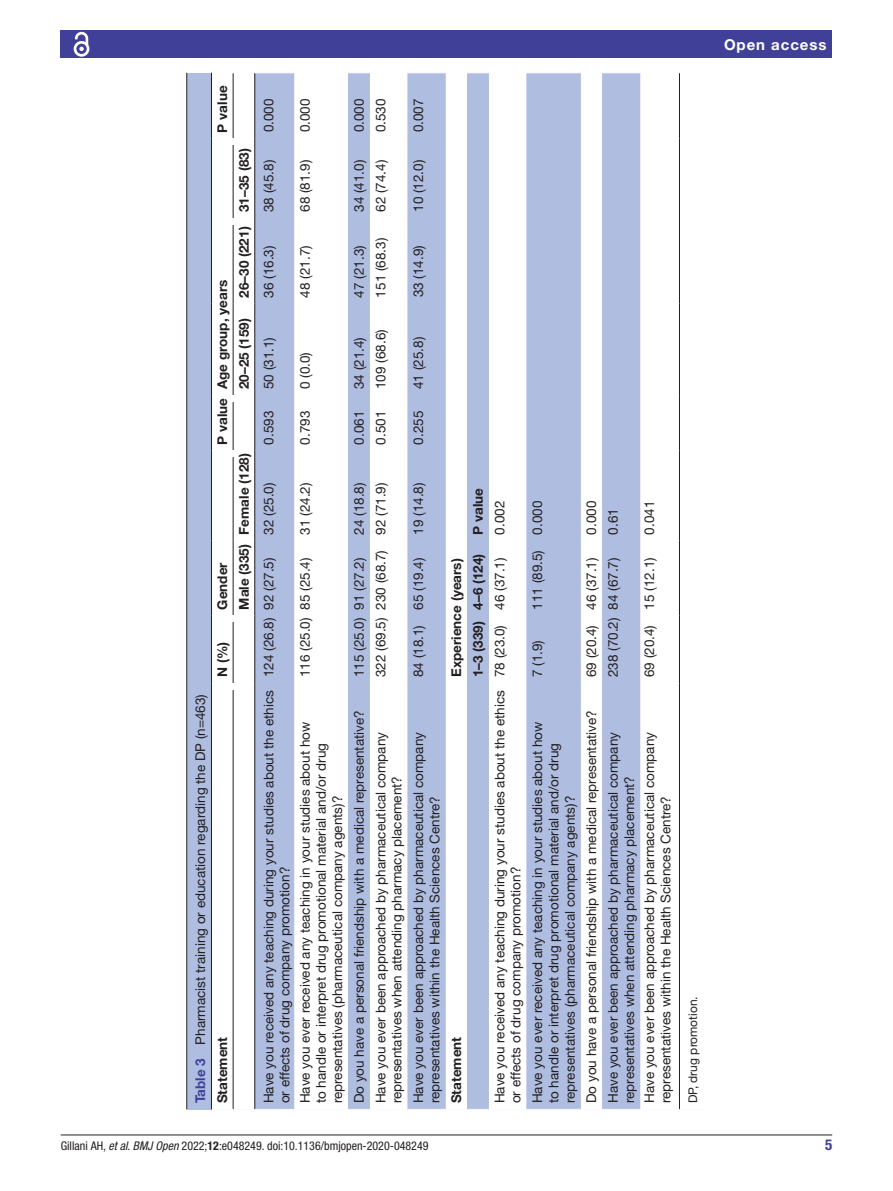
<style>
.page{position:relative;width:893px;height:1191px;background:#fff}
.page>*{position:absolute;margin:0;border:0;box-sizing:border-box;transform-origin:0 0}
.t1{font:700 15px "Helvetica Neue LT Std";letter-spacing:.065em;color:#fff}
.t2{font:700 condensed 15px "Helvetica Neue LT Std";color:#414099}
.t3{font:13.5px/16.2px "Helvetica Neue LT Std";color:#231f20}
.t4{font:700 13.5px/21.6px "Helvetica Neue LT Std";color:#231f20}
.t5{font:condensed 12px "Helvetica Neue LT Std";color:#231f20}
.t6{font:12px "Helvetica Neue LT Std";color:#231f20}
.s1{font-weight:700;color:#414099}
.s2{font-weight:700}
.s3{font-style:italic}
</style>
<div class="page">
<hr style="left:61px;top:1134px;width:771px;height:1px;background:#231f20">
<div style="left:61px;top:31px;width:771px;height:27px;background:#414099"></div>
<svg style="left:73px;top:31px;width:17px;height:26px"></svg>
<div style="left:187px;top:73px;width:519px;height:1036px;background:#afbde1"></div>
<hr style="left:186px;top:73px;width:1px;height:1036px;background:#231f20">
<div style="left:212px;top:73px;width:494px;height:1036px;background:#fff"></div>
<svg style="left:255px;top:73px;width:385px;height:1036px"></svg>
<hr style="left:211px;top:683px;width:1px;height:426px;background:#231f20">
<hr style="left:211px;top:615px;width:1px;height:68px;background:#231f20">
<hr style="left:211px;top:540px;width:1px;height:75px;background:#231f20">
<hr style="left:211px;top:450px;width:1px;height:90px;background:#231f20">
<hr style="left:211px;top:395px;width:1px;height:55px;background:#231f20">
<hr style="left:211px;top:303px;width:1px;height:92px;background:#231f20">
<hr style="left:211px;top:218px;width:1px;height:85px;background:#231f20">
<hr style="left:211px;top:138px;width:1px;height:80px;background:#231f20">
<hr style="left:211px;top:73px;width:1px;height:65px;background:#231f20">
<hr style="left:233px;top:683px;width:1px;height:426px;background:#231f20">
<hr style="left:254px;top:683px;width:1px;height:426px;background:#231f20">
<hr style="left:233px;top:615px;width:1px;height:68px;background:#231f20">
<hr style="left:254px;top:615px;width:1px;height:68px;background:#231f20">
<hr style="left:233px;top:540px;width:1px;height:75px;background:#231f20">
<hr style="left:254px;top:540px;width:1px;height:75px;background:#231f20">
<hr style="left:233px;top:450px;width:1px;height:90px;background:#231f20">
<hr style="left:254px;top:450px;width:1px;height:90px;background:#231f20">
<hr style="left:233px;top:395px;width:1px;height:55px;background:#231f20">
<hr style="left:254px;top:395px;width:1px;height:55px;background:#231f20">
<hr style="left:233px;top:303px;width:1px;height:92px;background:#231f20">
<hr style="left:254px;top:303px;width:1px;height:92px;background:#231f20">
<hr style="left:233px;top:218px;width:1px;height:85px;background:#231f20">
<hr style="left:254px;top:218px;width:1px;height:85px;background:#231f20">
<hr style="left:233px;top:138px;width:1px;height:80px;background:#231f20">
<hr style="left:254px;top:138px;width:1px;height:80px;background:#231f20">
<hr style="left:233px;top:73px;width:1px;height:65px;background:#231f20">
<hr style="left:254px;top:73px;width:1px;height:65px;background:#231f20">
<hr style="left:679px;top:615px;width:1px;height:68px;background:#231f20">
<hr style="left:679px;top:540px;width:1px;height:75px;background:#231f20">
<hr style="left:679px;top:450px;width:1px;height:90px;background:#231f20">
<hr style="left:679px;top:395px;width:1px;height:55px;background:#231f20">
<hr style="left:679px;top:303px;width:1px;height:92px;background:#231f20">
<hr style="left:679px;top:218px;width:1px;height:85px;background:#231f20">
<hr style="left:679px;top:138px;width:1px;height:80px;background:#231f20">
<hr style="left:679px;top:73px;width:1px;height:65px;background:#231f20">
<hr style="left:679px;top:683px;width:1px;height:426px;background:#231f20">
<hr style="left:696px;top:73px;width:2px;height:1030px;background:#fff">
<svg style="left:231px;top:683px;width:4px;height:6px"></svg>
<svg style="left:231px;top:615px;width:4px;height:6px"></svg>
<svg style="left:231px;top:450px;width:4px;height:6px"></svg>
<svg style="left:231px;top:395px;width:4px;height:6px"></svg>
<svg style="left:231px;top:218px;width:4px;height:6px"></svg>
<svg style="left:231px;top:138px;width:4px;height:6px"></svg>
<p class="t4" style="left:211px;top:132px;width:48px;rotate:-90deg">P value</p>
<p class="t4" style="left:211px;top:444px;width:166px;rotate:-90deg">P value Age group, years</p>
<p class="t4" style="left:211px;top:609px;width:49px;rotate:-90deg">Gender</p>
<p class="t4" style="left:233px;top:297px;width:151px;rotate:-90deg">26–30 (221) 31–35 (83)</p>
<p class="t4" style="left:233px;top:389px;width:73px;rotate:-90deg">20–25 (159)</p>
<p class="t4" style="left:233px;top:609px;width:158px;rotate:-90deg">Male (335) Female (128)</p>
<p class="t4" style="left:211px;top:677px;width:37px;rotate:-90deg">N (%)</p>
<p class="t3" style="left:189px;top:1103px;width:411px;line-height:22px;rotate:-90deg"><span class="s1">Table 3</span> Pharmacist training or education regarding the DP (n=463)<br><span class="s2">Statement</span></p>
<p class="t3" style="left:260px;top:132px;width:35px;rotate:-90deg">0.000</p>
<p class="t3" style="left:260px;top:212px;width:54px;rotate:-90deg">38 (45.8)</p>
<p class="t3" style="left:260px;top:297px;width:54px;rotate:-90deg">36 (16.3)</p>
<p class="t3" style="left:260px;top:389px;width:54px;rotate:-90deg">50 (31.1)</p>
<p class="t3" style="left:260px;top:444px;width:35px;rotate:-90deg">0.593</p>
<p class="t3" style="left:297px;top:132px;width:35px;rotate:-90deg">0.000</p>
<p class="t3" style="left:297px;top:212px;width:54px;rotate:-90deg">68 (81.9)</p>
<p class="t3" style="left:297px;top:297px;width:54px;rotate:-90deg">48 (21.7)</p>
<p class="t3" style="left:297px;top:389px;width:39px;rotate:-90deg">0 (0.0)</p>
<p class="t3" style="left:297px;top:444px;width:35px;rotate:-90deg">0.793</p>
<p class="t3" style="left:351px;top:132px;width:35px;rotate:-90deg">0.000</p>
<p class="t3" style="left:372px;top:132px;width:35px;rotate:-90deg">0.530</p>
<p class="t3" style="left:351px;top:212px;width:54px;rotate:-90deg">34 (41.0)</p>
<p class="t3" style="left:372px;top:212px;width:54px;rotate:-90deg">62 (74.4)</p>
<p class="t3" style="left:351px;top:297px;width:54px;rotate:-90deg">47 (21.3)</p>
<p class="t3" style="left:372px;top:297px;width:61px;rotate:-90deg">151 (68.3)</p>
<p class="t3" style="left:351px;top:389px;width:54px;rotate:-90deg">34 (21.4)</p>
<p class="t3" style="left:372px;top:389px;width:61px;rotate:-90deg">109 (68.6)</p>
<p class="t3" style="left:351px;top:444px;width:35px;rotate:-90deg">0.061</p>
<p class="t3" style="left:372px;top:444px;width:35px;rotate:-90deg">0.501</p>
<p class="t3" style="left:410px;top:132px;width:35px;rotate:-90deg">0.007</p>
<p class="t3" style="left:410px;top:212px;width:54px;rotate:-90deg">10 (12.0)</p>
<p class="t3" style="left:410px;top:297px;width:54px;rotate:-90deg">33 (14.9)</p>
<p class="t3" style="left:410px;top:389px;width:54px;rotate:-90deg">41 (25.8)</p>
<p class="t3" style="left:410px;top:444px;width:35px;rotate:-90deg">0.255</p>
<p class="t3" style="left:260px;top:534px;width:54px;rotate:-90deg">32 (25.0)</p>
<p class="t3" style="left:297px;top:534px;width:54px;rotate:-90deg">31 (24.2)</p>
<p class="t3" style="left:351px;top:534px;width:54px;rotate:-90deg">24 (18.8)</p>
<p class="t3" style="left:260px;top:677px;width:121px;rotate:-90deg">124 (26.8) 92 (27.5)</p>
<p class="t3" style="left:297px;top:677px;width:121px;rotate:-90deg">116 (25.0) 85 (25.4)</p>
<p class="t3" style="left:260px;top:1103px;width:414px;rotate:-90deg">Have you received any teaching during your studies about the ethics or effects of drug company promotion?</p>
<p class="t3" style="left:297px;top:1103px;width:383px;rotate:-90deg">Have you ever received any teaching in your studies about how to handle or interpret drug promotional material and/or drug representatives (pharmaceutical company agents)?</p>
<p class="t3" style="left:351px;top:677px;width:121px;rotate:-90deg">115 (25.0) 91 (27.2)</p>
<p class="t3" style="left:351px;top:1103px;width:394px;rotate:-90deg">Do you have a personal friendship with a medical representative?</p>
<p class="t3" style="left:372px;top:677px;width:196px;rotate:-90deg">322 (69.5) 230 (68.7) 92 (71.9)</p>
<p class="t3" style="left:410px;top:534px;width:54px;rotate:-90deg">19 (14.8)</p>
<p class="t3" style="left:410px;top:677px;width:121px;rotate:-90deg">84 (18.1) 65 (19.4)</p>
<p class="t3" style="left:372px;top:1103px;width:373px;rotate:-90deg">Have you ever been approached by pharmaceutical company representatives when attending pharmacy placement?</p>
<p class="t3" style="left:410px;top:1103px;width:373px;rotate:-90deg">Have you ever been approached by pharmaceutical company representatives within the Health Sciences Centre?</p>
<p class="t4" style="left:467px;top:534px;width:48px;rotate:-90deg">P value</p>
<p class="t4" style="left:445px;top:677px;width:125px;rotate:-90deg">Experience (years)<br>1–3 (339) 4–6 (124)</p>
<p class="t4" style="left:445px;top:1103px;width:68px;rotate:-90deg">Statement</p>
<p class="t3" style="left:491px;top:534px;width:35px;rotate:-90deg">0.002</p>
<p class="t3" style="left:491px;top:677px;width:121px;rotate:-90deg">78 (23.0) 46 (37.1)</p>
<p class="t3" style="left:491px;top:1103px;width:414px;rotate:-90deg">Have you received any teaching during your studies about the ethics or effects of drug company promotion?</p>
<p class="t3" style="left:529px;top:609px;width:110px;rotate:-90deg">111 (89.5) 0.000</p>
<p class="t3" style="left:529px;top:677px;width:39px;rotate:-90deg">7 (1.9)</p>
<p class="t3" style="left:529px;top:1103px;width:383px;rotate:-90deg">Have you ever received any teaching in your studies about how to handle or interpret drug promotional material and/or drug representatives (pharmaceutical company agents)?</p>
<p class="t3" style="left:583px;top:534px;width:35px;rotate:-90deg">0.000</p>
<p class="t3" style="left:583px;top:677px;width:121px;rotate:-90deg">69 (20.4) 46 (37.1)</p>
<p class="t3" style="left:583px;top:1103px;width:394px;rotate:-90deg">Do you have a personal friendship with a medical representative?</p>
<p class="t3" style="left:605px;top:534px;width:28px;rotate:-90deg">0.61</p>
<p class="t3" style="left:605px;top:677px;width:121px;rotate:-90deg">238 (70.2) 84 (67.7)</p>
<p class="t3" style="left:641px;top:534px;width:35px;rotate:-90deg">0.041</p>
<p class="t3" style="left:641px;top:677px;width:121px;rotate:-90deg">69 (20.4) 15 (12.1)</p>
<p class="t3" style="left:641px;top:1103px;width:373px;rotate:-90deg">Have you ever been approached by pharmaceutical company representatives within the Health Sciences Centre?</p>
<p class="t3" style="left:605px;top:1103px;width:373px;rotate:-90deg">Have you ever been approached by pharmaceutical company representatives when attending pharmacy placement?</p>
<p class="t6" style="left:686px;top:1103px;width:109px;rotate:-90deg">DP, drug promotion.</p>
<p class="t1" style="left:724px;top:35px;width:104px">Open access</p>
<p class="t5" style="left:61px;top:1138px;width:369px">Gillani AH, <span class="s3">et al</span>. <span class="s3">BMJ Open</span> 2022;<span class="s2">12</span>:e048249. doi:10.1136/bmjopen-2020-048249</p>
<p class="t2" style="left:825px;top:1135px;width:9px">5</p>
</div>
